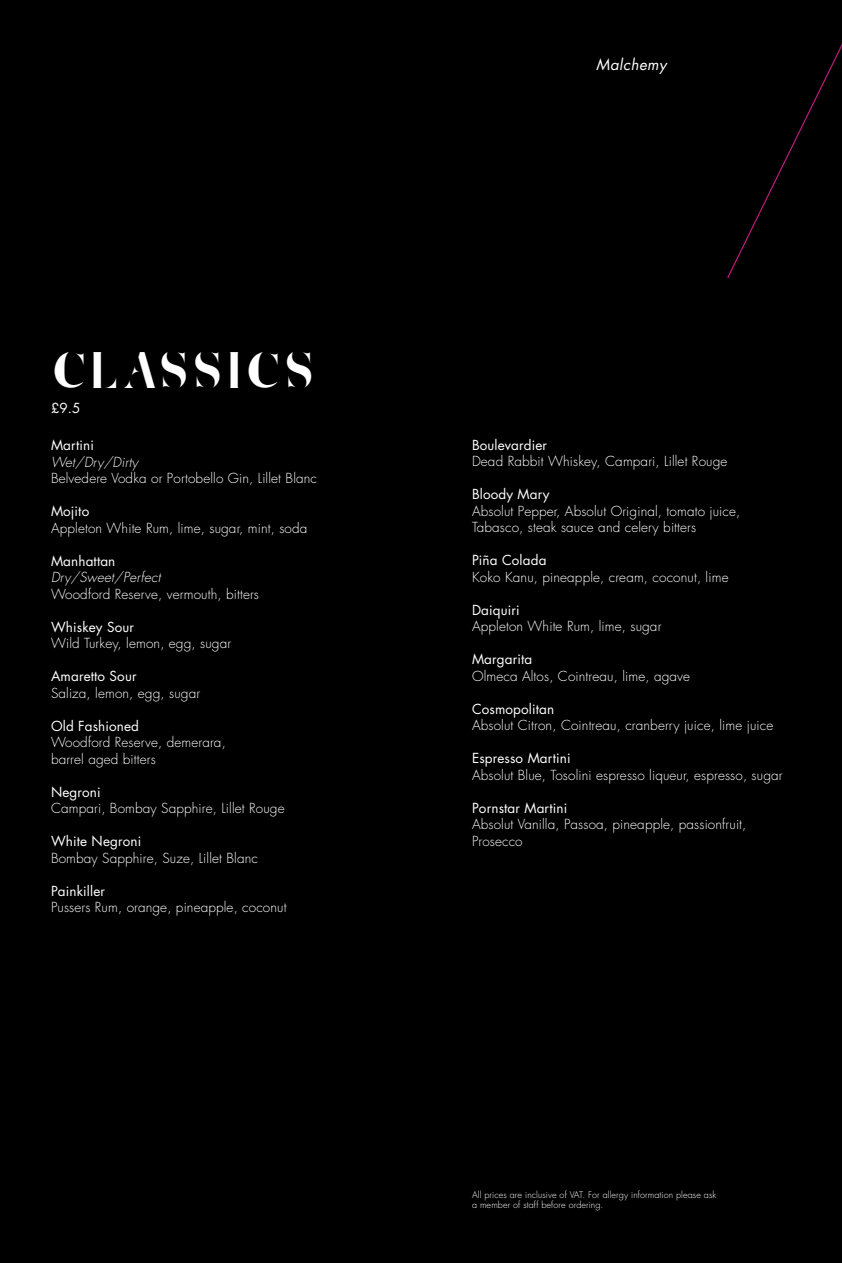
<style>
.page{position:relative;width:842px;height:1263px;background:#000}
.page>*{position:absolute;margin:0;border:0;box-sizing:border-box;transform-origin:0 0}
.t1{font:45px "Zefani Stencil";letter-spacing:.05em;color:#fff}
.t2{font:italic 15px "Futura TR";letter-spacing:.03em;color:#fff}
.t3{font:300 13.5px/16.5px "Futura TR";letter-spacing:.01em;color:#fff}
.t4{font:13.5px "Futura TR";letter-spacing:.01em;color:#fff}
.t5{font:italic 300 13.5px "Futura TR";letter-spacing:.01em;color:#fff}
.t6{font:300 9px/10.8px "Futura TR";letter-spacing:.01em;color:#fff}
</style>
<div class="page">
<svg style="left:727px;top:44px;width:115px;height:234px"></svg>
<h1 class="t1" style="left:51px;top:350px;width:265px">CLASSICS</h1>
<p class="t4" style="left:51px;top:400px;width:31px">£9.5</p>
<p class="t4" style="left:51px;top:436px;width:44px">Martini</p>
<p class="t5" style="left:51px;top:453px;width:89px">Wet/Dry/Dirty</p>
<p class="t3" style="left:51px;top:470px;width:268px">Belvedere Vodka or Portobello Gin, Lillet Blanc</p>
<p class="t4" style="left:51px;top:502px;width:40px">Mojito</p>
<p class="t3" style="left:51px;top:520px;width:258px">Appleton White Rum, lime, sugar, mint, soda</p>
<p class="t4" style="left:51px;top:552px;width:66px">Manhattan</p>
<p class="t5" style="left:51px;top:569px;width:111px">Dry/Sweet/Perfect</p>
<p class="t3" style="left:51px;top:586px;width:209px">Woodford Reserve, vermouth, bitters</p>
<p class="t4" style="left:51px;top:618px;width:85px">Whiskey Sour</p>
<p class="t3" style="left:51px;top:635px;width:182px">Wild Turkey, lemon, egg, sugar</p>
<p class="t4" style="left:51px;top:667px;width:87px">Amaretto Sour</p>
<p class="t3" style="left:51px;top:685px;width:151px">Saliza, lemon, egg, sugar</p>
<p class="t4" style="left:51px;top:717px;width:90px">Old Fashioned</p>
<p class="t3" style="left:51px;top:734px;width:176px">Woodford Reserve, demerara, barrel aged bitters</p>
<p class="t4" style="left:51px;top:783px;width:51px">Negroni</p>
<p class="t3" style="left:51px;top:800px;width:235px">Campari, Bombay Sapphire, Lillet Rouge</p>
<p class="t4" style="left:51px;top:832px;width:92px">White Negroni</p>
<p class="t3" style="left:51px;top:850px;width:208px">Bombay Sapphire, Suze, Lillet Blanc</p>
<p class="t4" style="left:51px;top:882px;width:55px">Painkiller</p>
<p class="t3" style="left:51px;top:899px;width:237px">Pussers Rum, orange, pineapple, coconut</p>
<p class="t2" style="left:596px;top:55px;width:72px">Malchemy</p>
<p class="t4" style="left:472px;top:436px;width:77px">Boulevardier</p>
<p class="t3" style="left:472px;top:454px;width:257px">Dead Rabbit Whiskey, Campari, Lillet Rouge</p>
<p class="t4" style="left:472px;top:486px;width:79px">Bloody Mary</p>
<p class="t3" style="left:472px;top:503px;width:270px">Absolut Pepper, Absolut Original, tomato juice,<br>Tabasco, steak sauce and celery bitters</p>
<p class="t4" style="left:472px;top:552px;width:76px">Piña Colada</p>
<p class="t3" style="left:472px;top:569px;width:258px">Koko Kanu, pineapple, cream, coconut, lime</p>
<p class="t4" style="left:472px;top:601px;width:49px">Daiquiri</p>
<p class="t3" style="left:472px;top:619px;width:191px">Appleton White Rum, lime, sugar</p>
<p class="t4" style="left:472px;top:651px;width:62px">Margarita</p>
<p class="t3" style="left:472px;top:668px;width:220px">Olmeca Altos, Cointreau, lime, agave</p>
<p class="t4" style="left:472px;top:700px;width:84px">Cosmopolitan</p>
<p class="t3" style="left:472px;top:718px;width:303px">Absolut Citron, Cointreau, cranberry juice, lime juice</p>
<p class="t4" style="left:472px;top:750px;width:100px">Espresso Martini</p>
<p class="t3" style="left:472px;top:767px;width:312px">Absolut Blue, Tosolini espresso liqueur, espresso, sugar</p>
<p class="t4" style="left:472px;top:799px;width:97px">Pornstar Martini</p>
<p class="t3" style="left:472px;top:817px;width:276px">Absolut Vanilla, Passoa, pineapple, passionfruit,<br>Prosecco</p>
<p class="t6" style="left:472px;top:1189px;width:246px">All prices are inclusive of VAT. For allergy information please ask a member of staff before ordering.</p>
</div>
